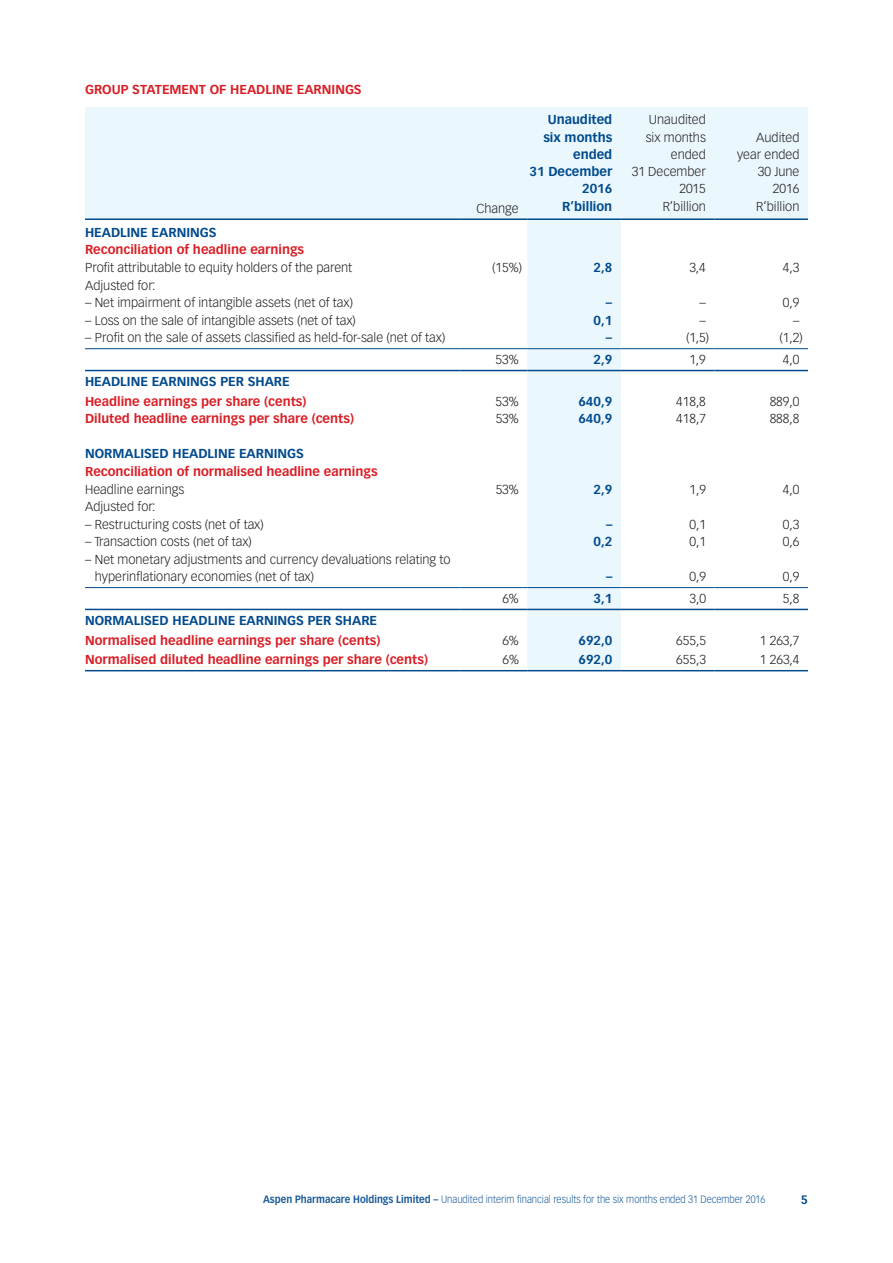
<style>
.page{position:relative;width:893px;height:1263px;background:#fff}
.page>*{position:absolute;margin:0;border:0;box-sizing:border-box;transform-origin:0 0}
.t1{font:300 12.75px/17.2px "Vectora LT Std";color:#231f20;text-align:right}
.t2{font:700 12.75px "Vectora LT Std";color:#d91f26}
.t3{font:700 12.75px/17.2px "Vectora LT Std";color:#004a8d;text-align:right}
.t4{font:700 12px "Vectora LT Std";color:#004a8d}
.t5{font:300 10.5px "Vectora LT Std";color:#1a5a99;scale:.9 1}
.s1{font-weight:700}
</style>
<div class="page">
<svg style="left:85px;top:107px;width:723px;height:563px"></svg>
<hr style="left:85px;top:218px;width:374px;height:2px;background:#004a8d">
<hr style="left:459px;top:218px;width:68px;height:2px;background:#004a8d">
<hr style="left:527px;top:218px;width:94px;height:2px;background:#004a8d">
<hr style="left:621px;top:218px;width:93px;height:2px;background:#004a8d">
<hr style="left:714px;top:218px;width:94px;height:2px;background:#004a8d">
<hr style="left:459px;top:670px;width:68px;height:1px;background:#004a8d">
<hr style="left:527px;top:670px;width:94px;height:1px;background:#004a8d">
<hr style="left:621px;top:670px;width:93px;height:1px;background:#004a8d">
<hr style="left:714px;top:670px;width:94px;height:1px;background:#004a8d">
<hr style="left:85px;top:348px;width:374px;height:1px;background:#004a8d">
<hr style="left:459px;top:348px;width:68px;height:1px;background:#004a8d">
<hr style="left:527px;top:348px;width:94px;height:1px;background:#004a8d">
<hr style="left:621px;top:348px;width:93px;height:1px;background:#004a8d">
<hr style="left:714px;top:348px;width:94px;height:1px;background:#004a8d">
<hr style="left:85px;top:370px;width:374px;height:1px;background:#004a8d">
<hr style="left:459px;top:370px;width:68px;height:1px;background:#004a8d">
<hr style="left:527px;top:370px;width:94px;height:1px;background:#004a8d">
<hr style="left:621px;top:370px;width:93px;height:1px;background:#004a8d">
<hr style="left:714px;top:370px;width:94px;height:1px;background:#004a8d">
<hr style="left:85px;top:609px;width:374px;height:1px;background:#004a8d">
<hr style="left:85px;top:670px;width:374px;height:1px;background:#004a8d">
<hr style="left:459px;top:609px;width:68px;height:1px;background:#004a8d">
<hr style="left:527px;top:609px;width:94px;height:1px;background:#004a8d">
<hr style="left:621px;top:609px;width:93px;height:1px;background:#004a8d">
<hr style="left:714px;top:609px;width:94px;height:1px;background:#004a8d">
<hr style="left:85px;top:587px;width:374px;height:1px;background:#004a8d">
<hr style="left:459px;top:587px;width:68px;height:1px;background:#004a8d">
<hr style="left:527px;top:587px;width:94px;height:1px;background:#004a8d">
<hr style="left:621px;top:587px;width:93px;height:1px;background:#004a8d">
<hr style="left:714px;top:587px;width:94px;height:1px;background:#004a8d">
<p class="t2" style="left:85px;top:82px;width:278px">GROUP STATEMENT OF HEADLINE EARNINGS</p>
<p class="t1" style="left:476px;top:200px;width:44px">Change</p>
<p class="t3" style="left:529px;top:111px;width:84px">Unaudited six months ended<br>31 December<br>2016<br>R’billion</p>
<p class="t1" style="left:632px;top:111px;width:76px">Unaudited six months ended<br>31 December<br>2015<br>R’billion</p>
<p class="t1" style="left:737px;top:129px;width:64px">Audited year ended<br>30 June<br>2016<br>R’billion</p>
<p class="t3" style="left:85px;top:224px;width:133px">HEADLINE EARNINGS</p>
<p class="t2" style="left:85px;top:242px;width:221px">Reconciliation of headline earnings</p>
<p class="t1" style="left:85px;top:259px;width:269px">Profit attributable to equity holders of the parent</p>
<p class="t1" style="left:492px;top:259px;width:31px">(15%)</p>
<p class="t3" style="left:593px;top:259px;width:20px">2,8</p>
<p class="t1" style="left:689px;top:259px;width:18px">3,4</p>
<p class="t1" style="left:783px;top:259px;width:18px">4,3</p>
<p class="t1" style="left:85px;top:277px;width:72px">Adjusted for:</p>
<p class="t1" style="left:85px;top:294px;width:269px">– Net impairment of intangible assets (net of tax)</p>
<p class="t3" style="left:606px;top:294px;width:8px">–</p>
<p class="t1" style="left:699px;top:294px;width:8px">–</p>
<p class="t1" style="left:783px;top:294px;width:18px">0,9</p>
<p class="t1" style="left:85px;top:312px;width:272px">– Loss on the sale of intangible assets (net of tax)</p>
<p class="t3" style="left:593px;top:312px;width:20px">0,1</p>
<p class="t1" style="left:699px;top:312px;width:8px">–</p>
<p class="t1" style="left:793px;top:312px;width:8px">–</p>
<p class="t1" style="left:85px;top:329px;width:362px">– Profit on the sale of assets classified as held-for-sale (net of tax)</p>
<p class="t3" style="left:606px;top:329px;width:8px">–</p>
<p class="t1" style="left:686px;top:329px;width:25px">(1,5)</p>
<p class="t1" style="left:780px;top:329px;width:25px">(1,2)</p>
<p class="t1" style="left:496px;top:351px;width:25px">53%</p>
<p class="t3" style="left:593px;top:351px;width:20px">2,9</p>
<p class="t1" style="left:689px;top:351px;width:18px">1,9</p>
<p class="t1" style="left:783px;top:351px;width:18px">4,0</p>
<p class="t3" style="left:85px;top:373px;width:206px">HEADLINE EARNINGS PER SHARE</p>
<p class="t2" style="left:85px;top:393px;width:223px">Headline earnings per share (cents)</p>
<p class="t1" style="left:496px;top:393px;width:25px">53%</p>
<p class="t3" style="left:578px;top:392px;width:35px">640,9</p>
<p class="t1" style="left:676px;top:393px;width:31px">418,8</p>
<p class="t1" style="left:770px;top:393px;width:31px">889,0</p>
<p class="t2" style="left:85px;top:411px;width:270px">Diluted headline earnings per share (cents)</p>
<p class="t1" style="left:496px;top:410px;width:25px">53%</p>
<p class="t3" style="left:578px;top:410px;width:35px">640,9</p>
<p class="t1" style="left:676px;top:410px;width:31px">418,7</p>
<p class="t1" style="left:770px;top:410px;width:31px">888,8</p>
<p class="t3" style="left:85px;top:445px;width:220px">NORMALISED HEADLINE EARNINGS</p>
<p class="t2" style="left:85px;top:464px;width:294px">Reconciliation of normalised headline earnings</p>
<p class="t1" style="left:85px;top:481px;width:101px">Headline earnings</p>
<p class="t1" style="left:496px;top:481px;width:25px">53%</p>
<p class="t3" style="left:593px;top:480px;width:20px">2,9</p>
<p class="t1" style="left:689px;top:481px;width:18px">1,9</p>
<p class="t1" style="left:783px;top:481px;width:18px">4,0</p>
<p class="t1" style="left:85px;top:498px;width:72px">Adjusted for:</p>
<p class="t1" style="left:85px;top:516px;width:180px">– Restructuring costs (net of tax)</p>
<p class="t3" style="left:606px;top:516px;width:8px">–</p>
<p class="t1" style="left:689px;top:516px;width:18px">0,1</p>
<p class="t1" style="left:783px;top:516px;width:18px">0,3</p>
<p class="t1" style="left:85px;top:533px;width:168px">– Transaction costs (net of tax)</p>
<p class="t3" style="left:594px;top:533px;width:20px">0,2</p>
<p class="t1" style="left:689px;top:533px;width:18px">0,1</p>
<p class="t1" style="left:783px;top:533px;width:18px">0,6</p>
<p class="t1" style="left:95px;top:551px;width:357px;text-align:left;text-indent:-10px">– Net monetary adjustments and currency devaluations relating to hyperinflationary economies (net of tax)</p>
<p class="t3" style="left:606px;top:568px;width:8px">–</p>
<p class="t1" style="left:689px;top:568px;width:18px">0,9</p>
<p class="t1" style="left:783px;top:568px;width:18px">0,9</p>
<p class="t1" style="left:502px;top:590px;width:18px">6%</p>
<p class="t3" style="left:594px;top:590px;width:20px">3,1</p>
<p class="t1" style="left:689px;top:590px;width:18px">3,0</p>
<p class="t1" style="left:783px;top:590px;width:18px">5,8</p>
<p class="t3" style="left:85px;top:612px;width:294px">NORMALISED HEADLINE EARNINGS PER SHARE</p>
<p class="t2" style="left:85px;top:632px;width:297px">Normalised headline earnings per share (cents)</p>
<p class="t1" style="left:502px;top:632px;width:18px">6%</p>
<p class="t3" style="left:578px;top:631px;width:35px">692,0</p>
<p class="t1" style="left:676px;top:632px;width:31px">655,5</p>
<p class="t1" style="left:760px;top:632px;width:41px">1 263,7</p>
<p class="t2" style="left:85px;top:652px;width:344px">Normalised diluted headline earnings per share (cents)</p>
<p class="t1" style="left:502px;top:651px;width:18px">6%</p>
<p class="t3" style="left:578px;top:651px;width:35px">692,0</p>
<p class="t1" style="left:676px;top:651px;width:31px">655,3</p>
<p class="t1" style="left:760px;top:651px;width:41px">1 263,4</p>
<p class="t5" style="left:263px;top:1193px;width:560px"><span class="s1">Aspen Pharmacare Holdings Limited –</span> Unaudited interim financial results for the six months ended 31 December 2016</p>
<p class="t4" style="left:801px;top:1193px;width:9px">5</p>
</div>
